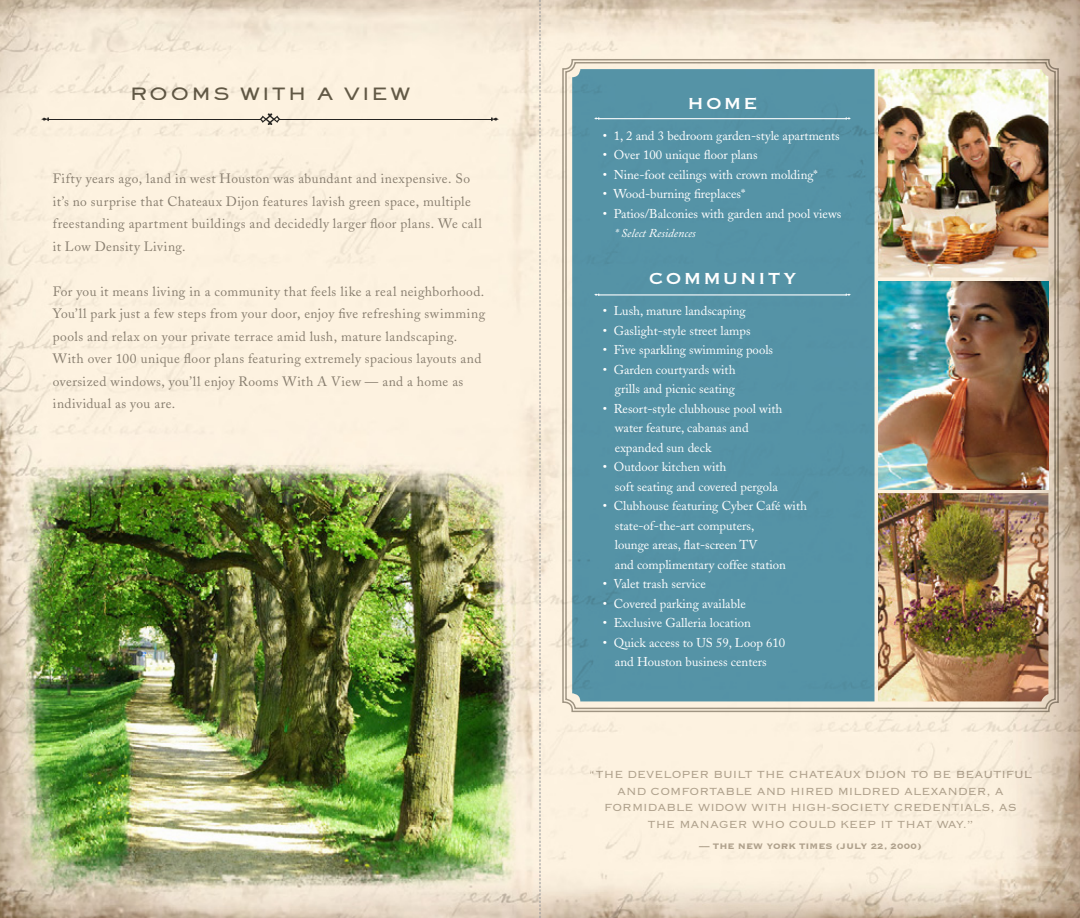
<style>
.page{position:relative;width:1080px;height:918px;background:#fff}
.page>*{position:absolute;margin:0;border:0;box-sizing:border-box;transform-origin:0 0}
.t1{font:21px "Copperplate Thirty One BC";letter-spacing:.1em;color:#fff}
.t2{font:16.65px "Sackers Gothic Heavy AT";letter-spacing:.095em;color:#635e50;scale:1.18 1}
.t3{font:13.5px/22.5px "Adobe Caslon";letter-spacing:.03em;color:#887e6f}
.t4{font:13.5px/16.5px "Copperplate Thirty Two BC";color:#b2aba1;text-align:center}
.t5{font:12.75px/19.5px "Adobe Caslon";color:#fff}
.t6{font:italic 12px "Adobe Caslon";color:#fff}
.t7{font:10.5px "Copperplate Thirty Three BC";letter-spacing:.005em;color:#b2aba1}
</style>
<div class="page">
<img style="left:541px;top:0;width:539px;height:918px">
<img style="left:0;top:0;width:540px;height:918px">
<svg style="left:562px;top:58px;width:498px;height:655px;background:#d9cdbb"></svg>
<div style="left:572px;top:69px;width:302px;height:632px;background:#5593a6"></div>
<svg style="left:846px;top:117px;width:5px;height:3px"></svg>
<hr style="left:598px;top:118px;width:248px;height:1px;background:#fff">
<svg style="left:594px;top:117px;width:5px;height:3px"></svg>
<svg style="left:846px;top:293px;width:5px;height:3px"></svg>
<hr style="left:598px;top:294px;width:248px;height:1px;background:#fff">
<svg style="left:594px;top:293px;width:5px;height:3px"></svg>
<img style="left:878px;top:281px;width:170px;height:209px">
<img style="left:878px;top:69px;width:170px;height:208px">
<img style="left:878px;top:493px;width:170px;height:208px">
<svg style="left:259px;top:113px;width:22px;height:12px"></svg>
<svg style="left:491px;top:117px;width:8px;height:4px"></svg>
<svg style="left:41px;top:117px;width:8px;height:4px"></svg>
<hr style="left:48px;top:119px;width:213px;height:1px;background:#000">
<hr style="left:279px;top:119px;width:213px;height:1px;background:#000">
<svg style="left:540px;top:0;width:1px;height:918px"></svg>
<h2 class="t2" style="left:129px;top:82px;width:240px">ROOMS WITH A VIEW</h2>
<p class="t3" style="left:53px;top:168px;width:431px">Fifty years ago, land in west Houston was abundant and inexpensive. So it’s no surprise that Chateaux Dijon features lavish green space, multiple freestanding apartment buildings and decidedly larger floor plans. We call it Low Density Living.</p>
<p class="t3" style="left:53px;top:280px;width:434px">For you it means living in a community that feels like a real neighborhood.<br>You’ll park just a few steps from your door, enjoy five refreshing swimming pools and relax on your private terrace amid lush, mature landscaping.<br>With over 100 unique floor plans featuring extremely spacious layouts and oversized windows, you’ll enjoy Rooms With A View — and a home as individual as you are.</p>
<h1 class="t1" style="left:687px;top:93px;width:72px">home</h1>
<p class="t5" style="left:603px;top:126px;width:238px">• 1, 2 and 3 bedroom garden-style apartments</p>
<p class="t5" style="left:603px;top:145px;width:156px">• Over 100 unique floor plans</p>
<p class="t5" style="left:603px;top:165px;width:216px">• Nine-foot ceilings with crown molding*</p>
<p class="t5" style="left:603px;top:184px;width:144px">• Wood-burning fireplaces*</p>
<p class="t5" style="left:603px;top:204px;width:240px">• Patios/Balconies with garden and pool views</p>
<p class="t6" style="left:615px;top:227px;width:82px">* Select Residences</p>
<h1 class="t1" style="left:649px;top:268px;width:149px">community</h1>
<p class="t5" style="left:603px;top:301px;width:144px">• Lush, mature landscaping</p>
<p class="t5" style="left:603px;top:321px;width:149px">• Gaslight-style street lamps</p>
<p class="t5" style="left:603px;top:340px;width:172px">• Five sparkling swimming pools</p>
<p class="t5" style="left:603px;top:360px;width:134px;text-align:right">• Garden courtyards with grills and picnic seating</p>
<p class="t5" style="left:615px;top:399px;width:169px;text-indent:-12px">• Resort-style clubhouse pool with water feature, cabanas and expanded sun deck</p>
<p class="t5" style="left:615px;top:457px;width:165px;text-indent:-12px">• Outdoor kitchen with<br>soft seating and covered pergola</p>
<p class="t5" style="left:615px;top:496px;width:194px;text-indent:-12px">• Clubhouse featuring Cyber Café with state-of-the-art computers,<br>lounge areas, flat-screen TV<br>and complimentary coffee station</p>
<p class="t5" style="left:603px;top:574px;width:104px">• Valet trash service</p>
<p class="t5" style="left:603px;top:594px;width:144px">• Covered parking available</p>
<p class="t5" style="left:603px;top:613px;width:149px">• Exclusive Galleria location</p>
<p class="t5" style="left:603px;top:633px;width:184px;text-align:center">• Quick access to US 59, Loop 610 and Houston business centers</p>
<p class="t4" style="left:589px;top:766px;width:445px">“The developer built the Chateaux Dijon to be beautiful and comfortable and hired M ildred Alexander, a formidable widow with high-society credentials, as the manager who could keep it that way.”</p>
<p class="t7" style="left:699px;top:841px;width:224px">— The New York Times (July 22, 2000)</p>
</div>
